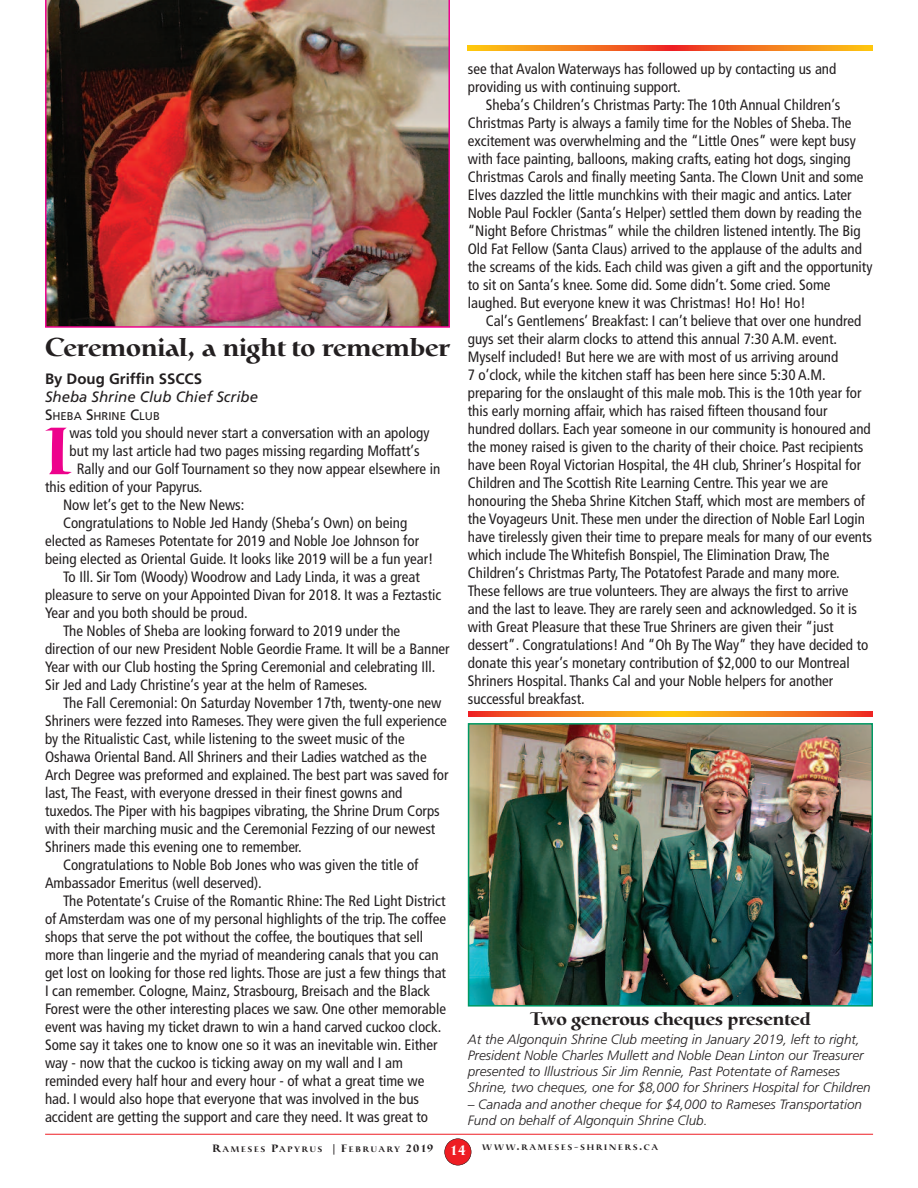
<style>
.page{position:relative;width:918px;height:1188px;background:#fff}
.page>*{position:absolute;margin:0;border:0;box-sizing:border-box;transform-origin:0 0}
.t1{font:500 65.85px "Catull";color:#ed028c}
.t2{font:500 25.5px "Catull";color:#231f20}
.t3{font:500 18px "Catull";color:#231f20}
.t4{font:condensed 15px/18px "Frutiger";color:#231f20}
.t5{font:italic 15px "Frutiger";color:#231f20}
.t6{font:700 15px "Frutiger";color:#231f20}
.t7{font:italic 300 13.5px/16.2px "Frutiger";color:#231f20}
.t8{font:11.25px "Frutiger";color:#231f20}
.t9{font:500 7.8px "Catull";letter-spacing:.24em;color:#231f20}
.s1{font-size:15px}
.s2{font-size:10.5px}
.s3{font-size:13.5px;color:#fff}
</style>
<div class="page">
<hr style="left:45px;top:1134px;width:828px;height:1px;background:#ee1d23">
<svg style="left:468px;top:45px;width:405px;height:6px;background:#f57c1d"></svg>
<div style="left:445px;top:1139px;width:26px;height:26px;background:#ee1d23;border-radius:50%"></div>
<div style="left:444px;top:1138px;width:27px;height:27px;border:1px solid #231f20;border-radius:50%"></div>
<img style="left:45px;top:0;width:405px;height:328px">
<svg style="left:468px;top:712px;width:405px;height:4px;background:#f57e1d"></svg>
<img style="left:471px;top:726px;width:399px;height:278px">
<div style="left:468px;top:723px;width:405px;height:284px;border:2px solid #009964"></div>
<h2 class="t2" style="left:45px;top:338px;width:406px">Ceremonial, a night to remember</h2>
<p class="t6" style="left:45px;top:373px;width:159px">By Doug Griffin SSCCS</p>
<p class="t5" style="left:45px;top:391px;width:215px">Sheba Shrine Club Chief Scribe</p>
<p class="t8" style="left:45px;top:412px;width:116px"><span class="s1">S</span>HEBA <span class="s1">S</span>HRINE <span class="s1">C</span>LUB</p>
<h1 class="t1" style="left:45px;top:426px;width:26px">I</h1>
<p class="t4" style="left:70px;top:425px;width:361px">was told you should never start a conversation with an apology</p>
<p class="t4" style="left:70px;top:443px;width:352px">but my last article had two pages missing regarding Moffatt’s</p>
<p class="t4" style="left:77px;top:461px;width:365px">Rally and our Golf Tournament so they now appear elsewhere in</p>
<p class="t4" style="left:45px;top:479px;width:159px">this edition of your Papyrus.</p>
<p class="t4" style="left:63px;top:497px;width:183px">Now let’s get to the New News:</p>
<p class="t4" style="left:63px;top:515px;width:346px">Congratulations to Noble Jed Handy (Sheba’s Own) on being</p>
<p class="t4" style="left:45px;top:533px;width:376px">elected as Rameses Potentate for 2019 and Noble Joe Johnson for</p>
<p class="t4" style="left:45px;top:551px;width:390px">being elected as Oriental Guide. It looks like 2019 will be a fun year!</p>
<p class="t4" style="left:63px;top:569px;width:358px">To Ill. Sir Tom (Woody) Woodrow and Lady Linda, it was a great</p>
<p class="t4" style="left:45px;top:587px;width:398px">pleasure to serve on your Appointed Divan for 2018. It was a Feztastic</p>
<p class="t4" style="left:45px;top:605px;width:204px">Year and you both should be proud.</p>
<p class="t4" style="left:63px;top:623px;width:339px">The Nobles of Sheba are looking forward to 2019 under the</p>
<p class="t4" style="left:45px;top:641px;width:406px">direction of our new President Noble Geordie Frame. It will be a Banner</p>
<p class="t4" style="left:45px;top:659px;width:392px">Year with our Club hosting the Spring Ceremonial and celebrating Ill.</p>
<p class="t4" style="left:45px;top:677px;width:324px">Sir Jed and Lady Christine’s year at the helm of Rameses.</p>
<p class="t4" style="left:63px;top:695px;width:380px">The Fall Ceremonial: On Saturday November 17th, twenty-one new</p>
<p class="t4" style="left:45px;top:713px;width:403px">Shriners were fezzed into Rameses. They were given the full experience</p>
<p class="t4" style="left:45px;top:731px;width:361px">by the Ritualistic Cast, while listening to the sweet music of the</p>
<p class="t4" style="left:45px;top:749px;width:383px">Oshawa Oriental Band. All Shriners and their Ladies watched as the</p>
<p class="t4" style="left:45px;top:767px;width:405px">Arch Degree was preformed and explained. The best part was saved for</p>
<p class="t4" style="left:45px;top:785px;width:359px">last, The Feast, with everyone dressed in their finest gowns and</p>
<p class="t4" style="left:45px;top:803px;width:396px">tuxedos. The Piper with his bagpipes vibrating, the Shrine Drum Corps</p>
<p class="t4" style="left:45px;top:821px;width:392px">with their marching music and the Ceremonial Fezzing of our newest</p>
<p class="t4" style="left:45px;top:839px;width:258px">Shriners made this evening one to remember.</p>
<p class="t4" style="left:63px;top:857px;width:357px">Congratulations to Noble Bob Jones who was given the title of</p>
<p class="t4" style="left:45px;top:875px;width:218px">Ambassador Emeritus (well deserved).</p>
<p class="t4" style="left:63px;top:893px;width:384px">The Potentate’s Cruise of the Romantic Rhine: The Red Light District</p>
<p class="t4" style="left:45px;top:911px;width:403px">of Amsterdam was one of my personal highlights of the trip. The coffee</p>
<p class="t4" style="left:45px;top:929px;width:380px">shops that serve the pot without the coffee, the boutiques that sell</p>
<p class="t4" style="left:45px;top:947px;width:395px">more than lingerie and the myriad of meandering canals that you can</p>
<p class="t4" style="left:45px;top:965px;width:403px">get lost on looking for those red lights. Those are just a few things that</p>
<p class="t4" style="left:45px;top:983px;width:387px">I can remember. Cologne, Mainz, Strasbourg, Breisach and the Black</p>
<p class="t4" style="left:45px;top:1001px;width:403px">Forest were the other interesting places we saw. One other memorable</p>
<p class="t4" style="left:45px;top:1019px;width:398px">event was having my ticket drawn to win a hand carved cuckoo clock.</p>
<p class="t4" style="left:45px;top:1037px;width:394px">Some say it takes one to know one so it was an inevitable win. Either</p>
<p class="t4" style="left:45px;top:1055px;width:359px">way - now that the cuckoo is ticking away on my wall and I am</p>
<p class="t4" style="left:45px;top:1073px;width:381px">reminded every half hour and every hour - of what a great time we</p>
<p class="t4" style="left:45px;top:1091px;width:376px">had. I would also hope that everyone that was involved in the bus</p>
<p class="t4" style="left:45px;top:1109px;width:385px">accident are getting the support and care they need. It was great to</p>
<p class="t4" style="left:468px;top:61px;width:370px">see that Avalon Waterways has followed up by contacting us and providing us with continuing support.</p>
<p class="t4" style="left:468px;top:97px;width:406px;text-indent:18px">Sheba’s Children’s Christmas Party: The 10th Annual Children’s Christmas Party is always a family time for the Nobles of Sheba. The excitement was overwhelming and the “Little Ones” were kept busy with face painting, balloons, making crafts, eating hot dogs, singing Christmas Carols and finally meeting Santa. The Clown Unit and some Elves dazzled the little munchkins with their magic and antics. Later Noble Paul Fockler (Santa’s Helper) settled them down by reading the “Night Before Christmas” while the children listened intently. The Big Old Fat Fellow (Santa Claus) arrived to the applause of the adults and the screams of the kids. Each child was given a gift and the opportunity to sit on Santa’s knee. Some did. Some didn’t. Some cried. Some laughed. But everyone knew it was Christmas! Ho! Ho! Ho!</p>
<p class="t4" style="left:468px;top:313px;width:406px;text-indent:18px">Cal’s Gentlemens’ Breakfast: I can’t believe that over one hundred guys set their alarm clocks to attend this annual 7:30 A.M. event.<br>Myself included! But here we are with most of us arriving around<br>7 o’clock, while the kitchen staff has been here since 5:30 A.M. preparing for the onslaught of this male mob. This is the 10th year for this early morning affair, which has raised fifteen thousand four hundred dollars. Each year someone in our community is honoured and the money raised is given to the charity of their choice. Past recipients have been Royal Victorian Hospital, the 4H club, Shriner’s Hospital for Children and The Scottish Rite Learning Centre. This year we are honouring the Sheba Shrine Kitchen Staff, which most are members of the Voyageurs Unit. These men under the direction of Noble Earl Login have tirelessly given their time to prepare meals for many of our events which include The Whitefish Bonspiel, The Elimination Draw, The Children’s Christmas Party, The Potatofest Parade and many more.<br>These fellows are true volunteers. They are always the first to arrive and the last to leave. They are rarely seen and acknowledged. So it is with Great Pleasure that these True Shriners are given their “just dessert”. Congratulations! And “Oh By The Way” they have decided to donate this year’s monetary contribution of $2,000 to our Montreal Shriners Hospital. Thanks Cal and your Noble helpers for another successful breakfast.</p>
<p class="t3" style="left:530px;top:1012px;width:282px">Two generous cheques presented</p>
<p class="t7" style="left:468px;top:1032px;width:404px">At the Algonquin Shrine Club meeting in January 2019, left to right, President Noble Charles Mullett and Noble Dean Linton our Treasurer presented to Illustrious Sir Jim Rennie, Past Potentate of Rameses Shrine, two cheques, one for $8,000 for Shriners Hospital for Children</p>
<p class="t7" style="left:468px;top:1097px;width:396px">– Canada and another cheque for $4,000 to Rameses Transportation<br>Fund on behalf of Algonquin Shrine Club.</p>
<p class="t9" style="left:212px;top:1145px;width:447px"><span class="s2">R</span>AMESES <span class="s2">P</span>APYRUS <span class="s2">| F</span>EBRUARY <span class="s2">2019</span> <span class="s3">14</span> WWW<span class="s2">.</span>RAMESES<span class="s2">-</span>SHRINERS<span class="s2">.</span>CA</p>
</div>
